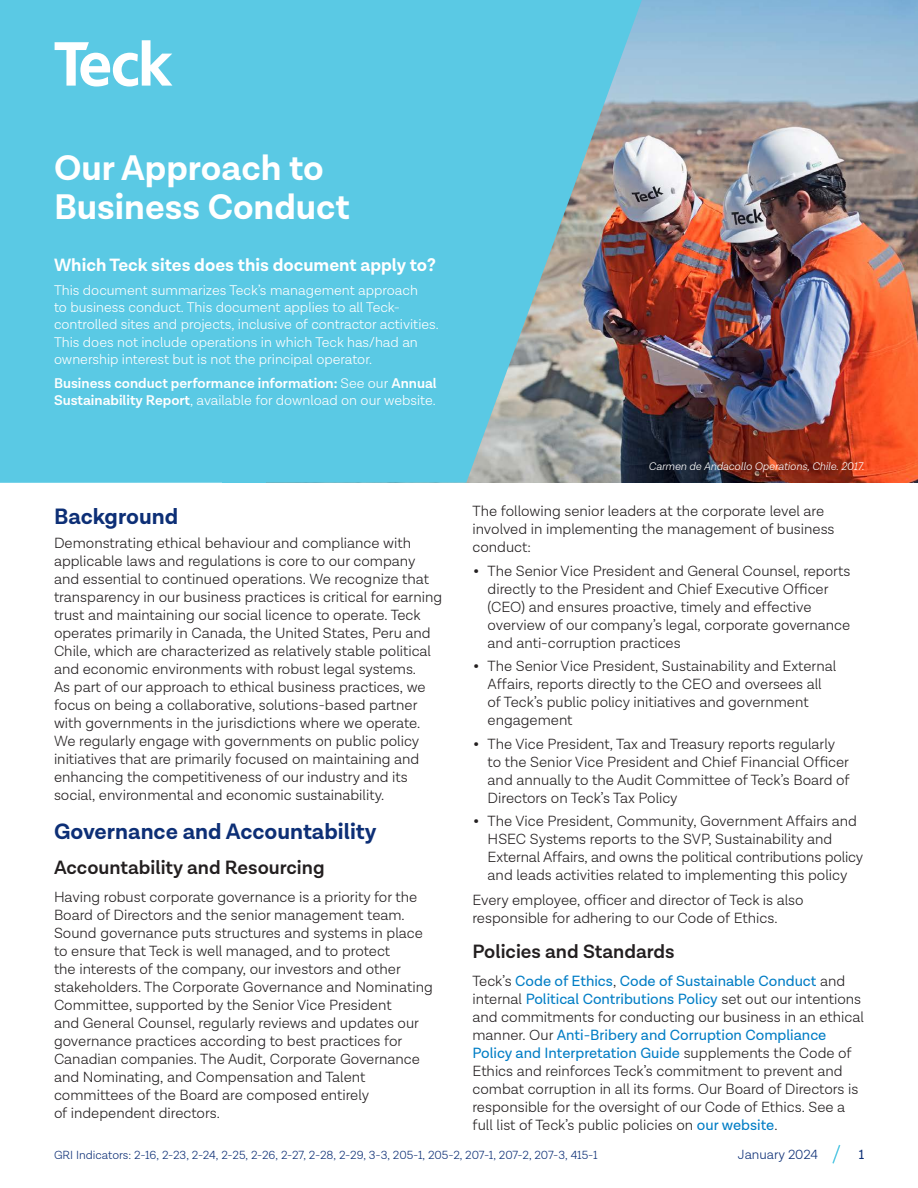
<style>
.page{position:relative;width:918px;height:1188px;background:#fff}
.page>*{position:absolute;margin:0;border:0;box-sizing:border-box;transform-origin:0 0}
.t1{font:700 36px/39.6px "Lota Grotesque";color:#fff}
.t2{font:700 22.5px "Lota Grotesque";color:#0d2f76}
.t3{font:600 19.5px "Lota Grotesque";color:#231f20}
.t4{font:700 18px "Lota Grotesque";color:#fff}
.t5{font:300 15px/18px "Lota Grotesque";color:#231f20}
.t6{font:300 14.25px/17.1px "Lota Grotesque";color:#fff}
.t7{font:600 14.25px/17.1px "Lota Grotesque";color:#fff}
.t8{font:300 13.5px "Lota Grotesque";color:#0d2f76}
.t9{font:13.5px "Lota Grotesque";color:#0d2f76}
.t10{font:300 12px "Lota Grotesque";color:#0d2f76}
.t11{font:italic 300 11.25px "Lota Grotesque";color:#fff}
.s1{font-weight:300}
.s2{font-size:22.5px}
.s3{font-weight:400;color:#007dc5}
</style>
<div class="page">
<svg style="left:832px;top:1145px;width:9px;height:19px"></svg>
<img style="left:650px;top:0;width:268px;height:482px">
<svg style="left:0;top:0;width:650px;height:483px;background:#62bfd6"></svg>
<svg style="left:55px;top:40px;width:117px;height:47px"></svg>
<h1 class="t1" style="left:54px;top:149px;width:297px">Our Approach to<br>Business Conduct</h1>
<p class="t4" style="left:54px;top:255px;width:383px">Which Teck sites does this document apply to?</p>
<p class="t6" style="left:54px;top:282px;width:386px">This document summarizes Teck’s management approach<br>to business conduct. This document applies to all Teck&shy;controlled sites and projects, inclusive of contractor activities.<br>This does not include operations in which Teck has/had an ownership interest but is not the principal operator.</p>
<p class="t7" style="left:54px;top:375px;width:384px">Business conduct performance information: <span class="s1">See our</span> Annual<br>Sustainability Report<span class="s1">, available for download on our website.</span></p>
<p class="t11" style="left:649px;top:460px;width:217px">Carmen de Andacollo Operations, Chile. 2017.</p>
<p class="t5" style="left:472px;top:503px;width:364px">The following senior leaders at the corporate level are involved in implementing the management of business conduct:</p>
<p class="t5" style="left:488px;top:562px;width:364px;text-indent:-15px"><span class="s2">•</span> The Senior Vice President and General Counsel, reports directly to the President and Chief Executive Officer (CEO) and ensures proactive, timely and effective overview of our company’s legal, corporate governance and anti-corruption practices</p>
<p class="t5" style="left:488px;top:657px;width:350px;text-indent:-15px"><span class="s2">•</span> The Senior Vice President, Sustainability and External Affairs, reports directly to the CEO and oversees all of Teck’s public policy initiatives and government engagement</p>
<p class="t5" style="left:488px;top:735px;width:364px;text-indent:-15px"><span class="s2">•</span> The Vice President, Tax and Treasury reports regularly to the Senior Vice President and Chief Financial Officer and annually to the Audit Committee of Teck’s Board of Directors on Teck’s Tax Policy</p>
<p class="t5" style="left:488px;top:812px;width:377px;text-indent:-15px"><span class="s2">•</span> The Vice President, Community, Government Affairs and HSEC Systems reports to the SVP, Sustainability and External Affairs, and owns the political contributions policy and leads activities related to implementing this policy</p>
<p class="t5" style="left:472px;top:891px;width:333px">Every employee, officer and director of Teck is also responsible for adhering to our Code of Ethics.</p>
<h3 class="t3" style="left:472px;top:940px;width:204px">Policies and Standards</h3>
<p class="t5" style="left:472px;top:972px;width:393px">Teck’s <span class="s3">Code of Ethics</span>, <span class="s3">Code of Sustainable Conduct</span> and internal <span class="s3">Political Contributions Policy</span> set out our intentions and commitments for conducting our business in an ethical manner. Our <span class="s3">Anti-Bribery and Corruption Compliance Policy and Interpretation Guide</span> supplements the Code of Ethics and reinforces Teck’s commitment to prevent and combat corruption in all its forms. Our Board of Directors is responsible for the oversight of our Code of Ethics. See a full list of Teck’s public policies on <span class="s3">our website</span>.</p>
<p class="t10" style="left:54px;top:1148px;width:545px">GRI Indicators: 2-16, 2-23, 2-24, 2-25, 2-26, 2-27, 2-28, 2-29, 3-3, 205-1, 205-2, 207-1, 207-2, 207-3, 415-1</p>
<h2 class="t2" style="left:54px;top:503px;width:126px">Background</h2>
<p class="t5" style="left:54px;top:534px;width:390px">Demonstrating ethical behaviour and compliance with applicable laws and regulations is core to our company and essential to continued operations. We recognize that transparency in our business practices is critical for earning trust and maintaining our social licence to operate. Teck operates primarily in Canada, the United States, Peru and Chile, which are characterized as relatively stable political and economic environments with robust legal systems.<br>As part of our approach to ethical business practices, we focus on being a collaborative, solutions-based partner with governments in the jurisdictions where we operate.<br>We regularly engage with governments on public policy initiatives that are primarily focused on maintaining and enhancing the competitiveness of our industry and its social, environmental and economic sustainability.</p>
<h2 class="t2" style="left:54px;top:818px;width:324px">Governance and Accountability</h2>
<h3 class="t3" style="left:54px;top:856px;width:272px">Accountability and Resourcing</h3>
<p class="t5" style="left:54px;top:888px;width:380px">Having robust corporate governance is a priority for the Board of Directors and the senior management team.<br>Sound governance puts structures and systems in place to ensure that Teck is well managed, and to protect<br>the interests of the company, our investors and other stakeholders. The Corporate Governance and Nominating Committee, supported by the Senior Vice President<br>and General Counsel, regularly reviews and updates our governance practices according to best practices for Canadian companies. The Audit, Corporate Governance and Nominating, and Compensation and Talent committees of the Board are composed entirely<br>of independent directors.</p>
<p class="t8" style="left:738px;top:1147px;width:82px">January 2024</p>
<p class="t9" style="left:859px;top:1147px;width:7px">1</p>
</div>
